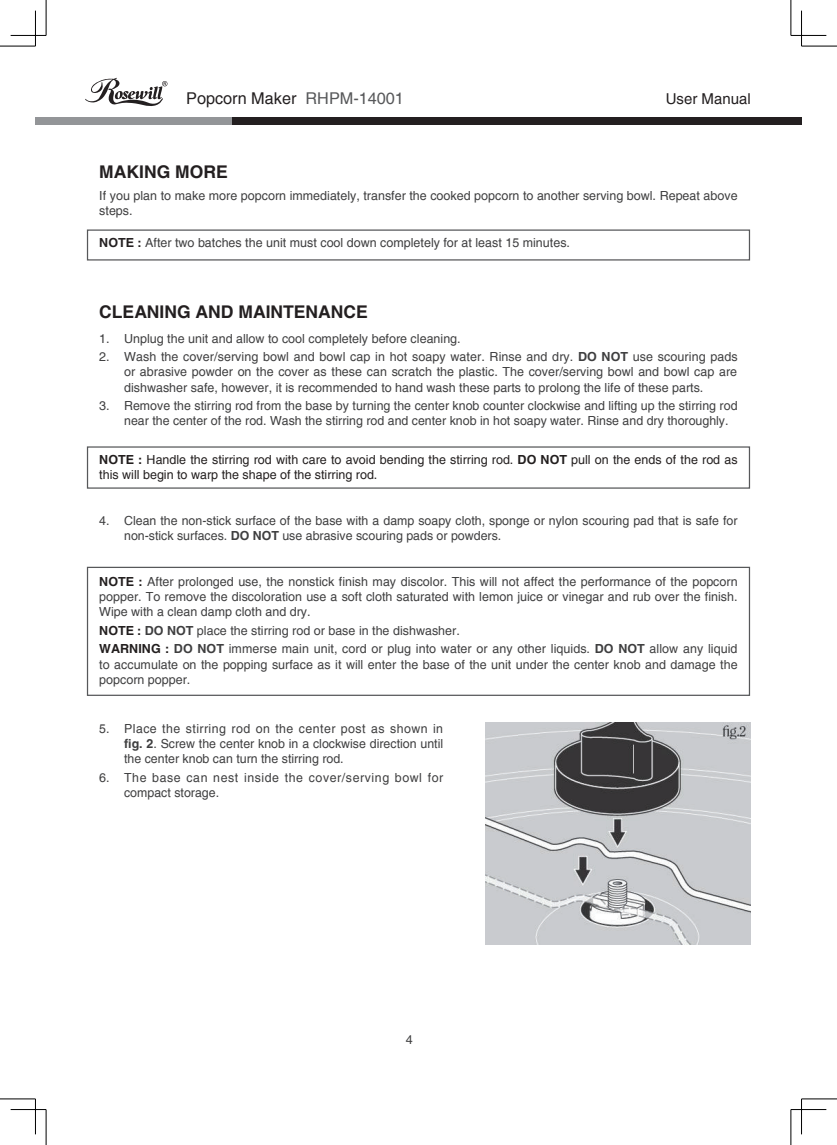
<style>
.page{position:relative;width:837px;height:1145px;background:#fff}
.page>*{position:absolute;margin:0;border:0;box-sizing:border-box;transform-origin:0 0}
.t1{font:700 17.5px "Helvetica";color:#231f20}
.t2{font:16.25px "Helvetica";color:#231f20}
.t3{font:15px "Helvetica";color:#231f20}
.t4{font:12.5px/15px "Helvetica";color:#3e3e3f}
.t5{font:12.5px/15px "Helvetica";color:#221e1e}
.t6{font:12.5px/15px "Helvetica";letter-spacing:.045em;color:#3e3e3f}
.s1{color:#57585a}
.s2{font-weight:700;color:#231f20}
.s3{font-weight:700}
.s4{font-weight:700;color:#221e1e}
</style>
<div class="page">
<div style="left:232px;top:117px;width:569px;height:8px;background:#231f20"></div>
<div style="left:35px;top:117px;width:197px;height:8px;background:#939598"></div>
<svg style="left:85px;top:78px;width:82px;height:28px"></svg>
<div style="left:87px;top:446px;width:662px;height:42px;border:1px solid #57585a"></div>
<div style="left:87px;top:567px;width:662px;height:129px;border:1px solid #57585a"></div>
<img style="left:485px;top:722px;width:264px;height:222px">
<div style="left:87px;top:229px;width:662px;height:31px;border:1px solid #57585a"></div>
<hr style="left:0;top:46px;width:35px;height:1px;background:#000">
<hr style="left:801px;top:46px;width:35px;height:1px;background:#000">
<hr style="left:0;top:1098px;width:35px;height:1px;background:#000">
<hr style="left:801px;top:1098px;width:35px;height:1px;background:#000">
<hr style="left:46px;top:0;width:1px;height:35px;background:#000">
<hr style="left:46px;top:1109px;width:1px;height:35px;background:#000">
<hr style="left:790px;top:0;width:1px;height:35px;background:#000">
<hr style="left:790px;top:1109px;width:1px;height:35px;background:#000">
<hr style="left:11px;top:35px;width:35px;height:1px;background:#000">
<hr style="left:790px;top:35px;width:36px;height:1px;background:#000">
<hr style="left:11px;top:1109px;width:35px;height:1px;background:#000">
<hr style="left:790px;top:1109px;width:36px;height:1px;background:#000">
<hr style="left:35px;top:11px;width:1px;height:35px;background:#000">
<hr style="left:35px;top:1098px;width:1px;height:36px;background:#000">
<hr style="left:801px;top:11px;width:1px;height:35px;background:#000">
<hr style="left:801px;top:1098px;width:1px;height:36px;background:#000">
<h2 class="t2" style="left:186px;top:89px;width:219px">Popcorn Maker <span class="s1">RHPM-14001</span></h2>
<p class="t3" style="left:665px;top:90px;width:87px">User Manual</p>
<h1 class="t1" style="left:99px;top:161px;width:130px">MAKING MORE</h1>
<p class="t4" style="left:99px;top:188px;width:639px">If you plan to make more popcorn immediately, transfer the cooked popcorn to another serving bowl. Repeat above steps.</p>
<p class="t4" style="left:99px;top:235px;width:472px"><span class="s2">NOTE :</span> After two batches the unit must cool down completely for at least 15 minutes.</p>
<h1 class="t1" style="left:99px;top:301px;width:270px">CLEANING AND MAINTENANCE</h1>
<p class="t4" style="left:99px;top:331px;width:363px">1. Unplug the unit and allow to cool completely before cleaning.</p>
<p class="t4" style="left:124px;top:350px;width:615px;text-align:justify;text-indent:-25px">2. Wash the cover/serving bowl and bowl cap in hot soapy water. Rinse and dry. <span class="s3">DO NOT</span> use scouring pads or abrasive powder on the cover as these can scratch the plastic. The cover/serving bowl and bowl cap are dishwasher safe, however, it is recommended to hand wash these parts to prolong the life of these parts.</p>
<p class="t4" style="left:124px;top:398px;width:614px;text-indent:-25px">3. Remove the stirring rod from the base by turning the center knob counter clockwise and lifting up the stirring rod near the center of the rod. Wash the stirring rod and center knob in hot soapy water. Rinse and dry thoroughly.</p>
<p class="t5" style="left:99px;top:452px;width:639px"><span class="s3">NOTE :</span> Handle the stirring rod with care to avoid bending the stirring rod. <span class="s3">DO NOT</span> pull on the ends of the rod as this will begin to warp the shape of the stirring rod.</p>
<p class="t4" style="left:124px;top:513px;width:614px;text-indent:-25px">4. Clean the non-stick surface of the base with a damp soapy cloth, sponge or nylon scouring pad that is safe for non-stick surfaces. <span class="s3">DO NOT</span> use abrasive scouring pads or powders.</p>
<p class="t4" style="left:99px;top:574px;width:639px;text-align:justify"><span class="s4">NOTE :</span> After prolonged use, the nonstick finish may discolor. This will not affect the performance of the popcorn popper. To remove the discoloration use a soft cloth saturated with lemon juice or vinegar and rub over the finish.<br>Wipe with a clean damp cloth and dry.</p>
<p class="t4" style="left:99px;top:621px;width:639px;line-height:18.5px"><span class="s4">NOTE :</span> <span class="s3">DO NOT</span> place the stirring rod or base in the dishwasher.<br><span class="s4">WARNING :</span> <span class="s3">DO NOT</span> immerse main unit, cord or plug into water or any other liquids. <span class="s3">DO NOT</span> allow any liquid</p>
<p class="t4" style="left:99px;top:656px;width:639px">to accumulate on the popping surface as it will enter the base of the unit under the center knob and damage the popcorn popper.</p>
<p class="t4" style="left:124px;top:721px;width:320px;text-align:justify;text-indent:-25px">5. Place the stirring rod on the center post as shown in <span class="s3">fig. 2</span>. Screw the center knob in a clockwise direction until the center knob can turn the stirring rod.</p>
<p class="t6" style="left:124px;top:769px;width:320px;text-indent:-25px">6. The base can nest inside the cover/serving bowl for compact storage.</p>
<p class="t4" style="left:406px;top:1032px;width:8px">4</p>
</div>
